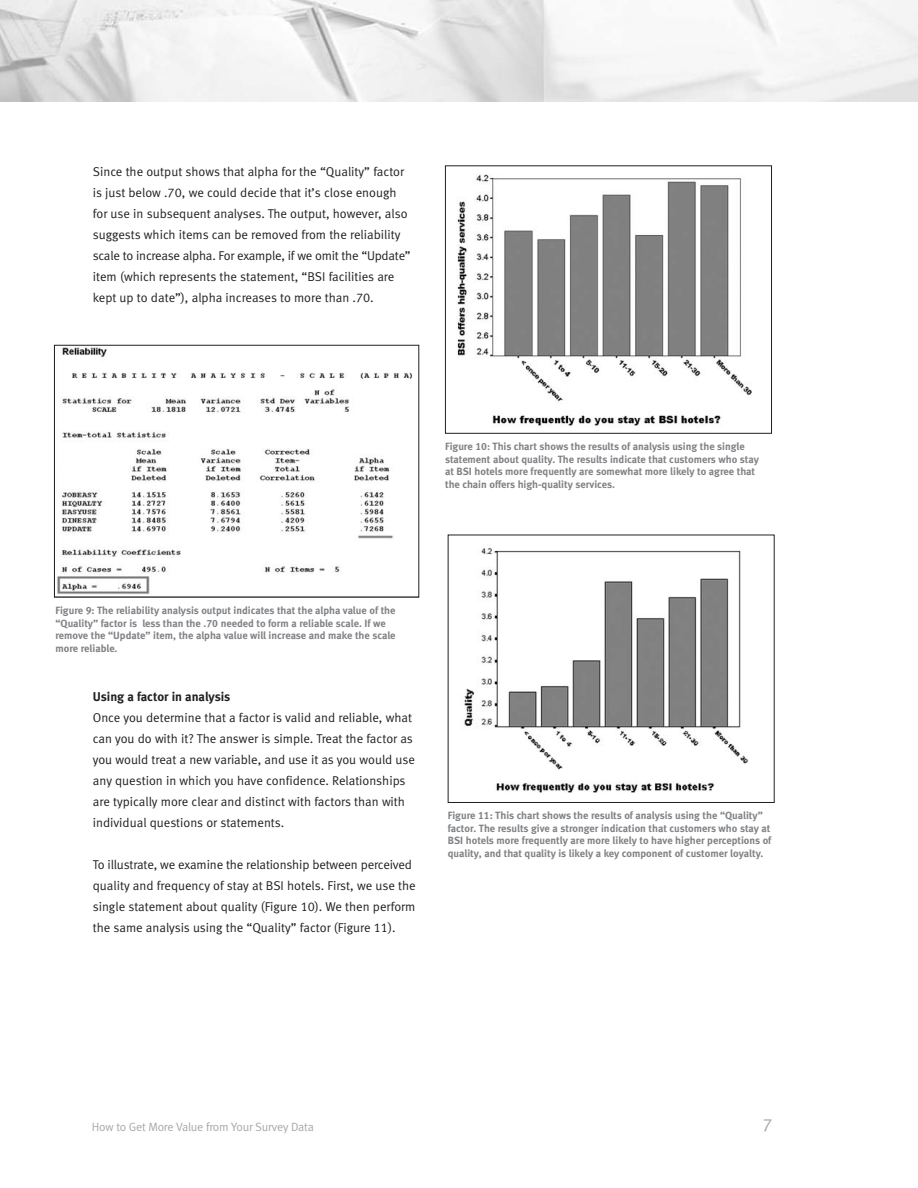
<style>
.page{position:relative;width:918px;height:1188px;background:#fff}
.page>*{position:absolute;margin:0;border:0;box-sizing:border-box;transform-origin:0 0}
.t1{font:18px "Meta Normal LF";color:#a8a9ad}
.t2{font:12.75px/21px "Meta Normal LF";color:#231f20}
.t3{font:12.75px "Meta Bold LF";letter-spacing:-.01em;color:#231f20}
.t4{font:12px "Meta Normal";letter-spacing:-.015em;color:#a8a9ad}
.t5{font:10.5px/12.6px "Meta Bold LF";color:#808285}
</style>
<div class="page">
<img style="left:0;top:0;width:918px;height:102px">
<img style="left:57px;top:347px;width:356px;height:247px">
<div style="left:54px;top:345px;width:365px;height:253px;border:1px solid #231f20"></div>
<img style="left:457px;top:174px;width:295px;height:253px">
<div style="left:445px;top:165px;width:327px;height:269px;border:1px solid #231f20"></div>
<img style="left:464px;top:548px;width:284px;height:245px">
<p class="t2" style="left:93px;top:163px;width:319px">Since the output shows that alpha for the “Quality” factor is just below .70, we could decide that it’s close enough for use in subsequent analyses. The output, however, also suggests which items can be removed from the reliability scale to increase alpha. For example, if we omit the “Update” item (which represents the statement, “BSI facilities are kept up to date”), alpha increases to more than .70.</p>
<p class="t5" style="left:445px;top:441px;width:315px">Figure 10: This chart shows the results of analysis using the single statement about quality. The results indicate that customers who stay at BSI hotels more frequently are somewhat more likely to agree that the chain offers high-quality services.</p>
<p class="t5" style="left:56px;top:605px;width:342px">Figure 9: The reliability analysis output indicates that the alpha value of the “Quality” factor is less than the .70 needed to form a reliable scale. If we remove the “Update” item, the alpha value will increase and make the scale more reliable.</p>
<p class="t3" style="left:93px;top:692px;width:139px">Using a factor in analysis</p>
<p class="t2" style="left:93px;top:709px;width:324px">Once you determine that a factor is valid and reliable, what can you do with it? The answer is simple. Treat the factor as you would treat a new variable, and use it as you would use any question in which you have confidence. Relationships are typically more clear and distinct with factors than with individual questions or statements.</p>
<p class="t2" style="left:93px;top:856px;width:324px">To illustrate, we examine the relationship between perceived quality and frequency of stay at BSI hotels. First, we use the single statement about quality (Figure 10). We then perform the same analysis using the “Quality” factor (Figure 11).</p>
<p class="t5" style="left:448px;top:810px;width:325px">Figure 11: This chart shows the results of analysis using the “Quality” factor. The results give a stronger indication that customers who stay at BSI hotels more frequently are more likely to have higher perceptions of quality, and that quality is likely a key component of customer loyalty.</p>
<p class="t4" style="left:92px;top:1122px;width:223px">How to Get More Value from Your Survey Data</p>
<h1 class="t1" style="left:763px;top:1118px;width:12px">7</h1>
</div>
